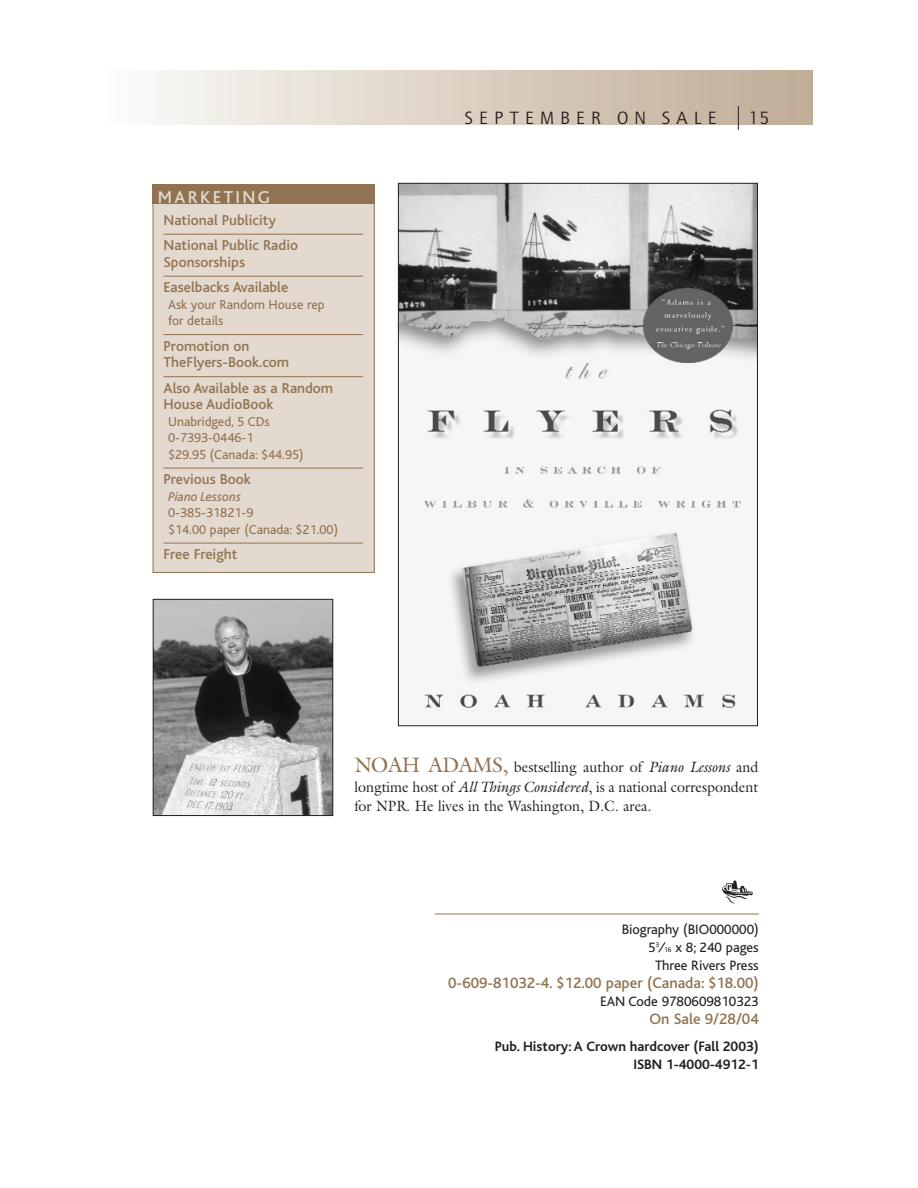
<style>
.page{position:relative;width:918px;height:1188px;background:#fff}
.page>*{position:absolute;margin:0;border:0;box-sizing:border-box;transform-origin:0 0}
.t1{font:18px "AT Quay Sans";letter-spacing:.335em;color:#231f20}
.t2{font:500 18px "Bliss";letter-spacing:.135em;color:#e3d9ce}
.t3{font:500 15.75px "Bliss";color:#917351}
.t4{font:500 15px/25.5px "Bliss";color:#917351}
.t5{font:15px/19.5px "Galliard";color:#231f20;text-align:justify;scale:.95 1}
.t6{font:14.25px/18px "Bliss";color:#231f20;text-align:right}
.t7{font:700 14.25px/18px "Bliss";color:#231f20;text-align:right}
.t8{font:13.5px/16.5px "Bliss";color:#917351}
.t9{font:italic 13.5px "Bliss";color:#917351}
.s1{font-size:21px;color:#917351}
.s2{font-style:italic}
.s3{font-size:7.2px}
</style>
<div class="page">
<div style="left:153px;top:185px;width:221px;height:387px;background:#e3d9ce"></div>
<div style="left:153px;top:185px;width:222px;height:388px;border:1px solid #917351"></div>
<div style="left:153px;top:185px;width:222px;height:19px;background:#917351"></div>
<hr style="left:435px;top:914px;width:324px;height:1px;background:#917351">
<img style="left:719px;top:876px;width:37px;height:31px;border-radius:50%">
<img style="left:400px;top:185px;width:356px;height:528px">
<img style="left:155px;top:601px;width:176px;height:213px">
<div style="left:153px;top:599px;width:180px;height:217px;border:1px solid #231f20"></div>
<div style="left:98px;top:70px;width:715px;height:54px;background:linear-gradient(to right,#fcfcfa,#beaa93)"></div>
<svg style="left:738px;top:106px;width:1px;height:24px"></svg>
<hr style="left:164px;top:234px;width:199px;height:1px;background:#917351">
<hr style="left:164px;top:276px;width:199px;height:1px;background:#917351">
<hr style="left:164px;top:334px;width:199px;height:1px;background:#917351">
<hr style="left:164px;top:376px;width:199px;height:1px;background:#917351">
<hr style="left:164px;top:468px;width:199px;height:1px;background:#917351">
<hr style="left:164px;top:543px;width:199px;height:1px;background:#917351">
<p class="t2" style="left:158px;top:191px;width:114px">MARKETING</p>
<p class="t4" style="left:164px;top:209px;width:136px">National Publicity<br>National Public Radio</p>
<p class="t4" style="left:164px;top:251px;width:126px">Sponsorships<br>Easelbacks Available</p>
<p class="t8" style="left:168px;top:298px;width:158px">Ask your Random House rep for details</p>
<p class="t4" style="left:164px;top:339px;width:127px;line-height:16.5px">Promotion on<br>TheFlyers-Book.com</p>
<p class="t4" style="left:164px;top:381px;width:171px;line-height:16.5px">Also Available as a Random<br>House AudioBook</p>
<p class="t8" style="left:168px;top:415px;width:137px">Unabridged, 5 CDs<br>0-7393-0446-1<br>$29.95 (Canada: $44.95)</p>
<p class="t4" style="left:164px;top:468px;width:89px">Previous Book</p>
<p class="t9" style="left:168px;top:491px;width:74px">Piano Lessons</p>
<p class="t8" style="left:168px;top:506px;width:172px">0-385-31821-9<br>$14.00 paper (Canada: $21.00)</p>
<p class="t4" style="left:164px;top:543px;width:75px">Free Freight</p>
<p class="t1" style="left:465px;top:111px;width:254px">SEPTEMBER ON SALE</p>
<p class="t1" style="left:749px;top:111px;width:22px">15</p>
<p class="t5" style="left:354px;top:759px;width:427px"><span class="s1">NOAH ADAMS,</span> bestselling author of <span class="s2">Piano Lessons</span> and longtime host of <span class="s2">All Things Considered</span>, is a national correspondent for NPR. He lives in the Washington, D.C. area.</p>
<p class="t6" style="left:622px;top:922px;width:139px">Biography (BIO000000)<br>5<sup>3</sup>⁄<span class="s3">16</span> x 8; 240 pages<br>Three Rivers Press</p>
<p class="t3" style="left:448px;top:977px;width:312px">0-609-81032-4. $12.00 paper (Canada: $18.00)</p>
<p class="t6" style="left:600px;top:994px;width:160px">EAN Code 9780609810323</p>
<p class="t3" style="left:649px;top:1013px;width:111px">On Sale 9/28/04</p>
<p class="t7" style="left:495px;top:1039px;width:265px">Pub. History: A Crown hardcover (Fall 2003)<br>ISBN 1-4000-4912-1</p>
</div>
